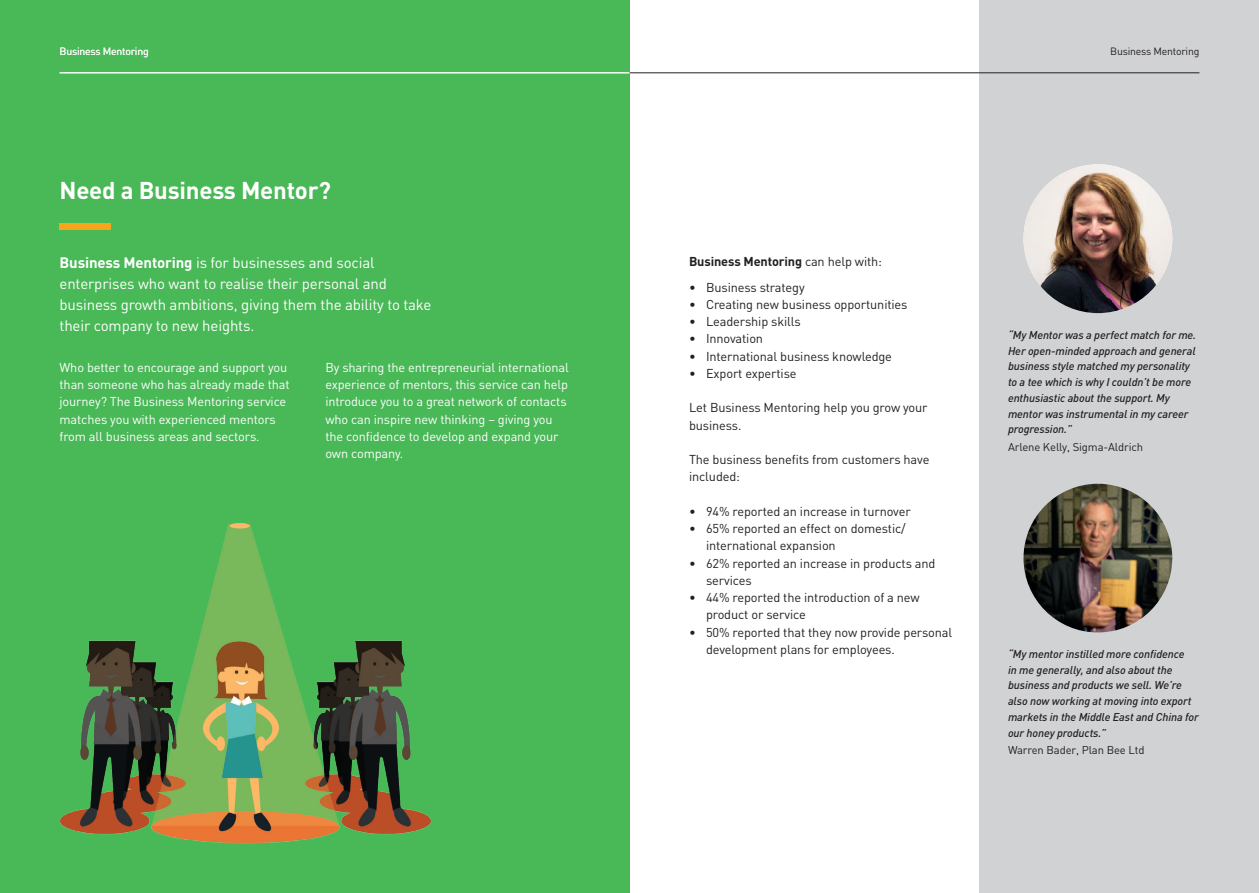
<style>
.page{position:relative;width:1259px;height:893px;background:#fff}
.page>*{position:absolute;margin:0;border:0;box-sizing:border-box;transform-origin:0 0}
.t1{font:700 24px "DIN";letter-spacing:-.01em;color:#fff}
.t2{font:15px/21px "DIN";letter-spacing:-.01em;color:#fff}
.t3{font:12.75px/17.2px "DIN";letter-spacing:-.01em;color:#231f20}
.t4{font:12.75px/17.2px "DIN";letter-spacing:-.01em;color:#fff}
.t5{font:700 12.75px "DIN";letter-spacing:-.01em;color:#231f20}
.t6{font:italic 500 11.25px/15.8px "DIN";letter-spacing:-.01em;color:#231f20}
.t7{font:11.25px "DIN";letter-spacing:-.01em;color:#231f20}
.t8{font:10.5px "DIN";letter-spacing:-.02em;color:#fff}
.t9{font:10.5px "DIN";letter-spacing:-.02em;color:#231f20}
.s1{font-weight:700}
.s2{font-weight:400}
</style>
<div class="page">
<div style="left:0;top:0;width:629px;height:893px;background:#49b857"></div>
<div style="left:60px;top:223px;width:51px;height:6px;background:#f9a51b"></div>
<div style="left:979px;top:0;width:280px;height:893px;background:#d1d2d4"></div>
<img style="left:1023px;top:164px;width:149px;height:149px;border-radius:74px">
<img style="left:1023px;top:484px;width:149px;height:148px;border-radius:74px">
<img style="left:60px;top:523px;width:371px;height:321px">
<hr style="left:629px;top:73px;width:570px;height:1px;background:#231f20">
<hr style="left:60px;top:73px;width:569px;height:1px;background:#fff">
<p class="t8" style="left:60px;top:44px;width:91px">Business Mentoring</p>
<p class="t9" style="left:1110px;top:44px;width:91px">Business Mentoring</p>
<h1 class="t1" style="left:60px;top:174px;width:273px">Need a Business Mentor?</h1>
<p class="t2" style="left:60px;top:251px;width:373px"><span class="s1">Business Mentoring</span> is for businesses and social enterprises who want to realise their personal and business growth ambitions, giving them the ability to take their company to new heights.</p>
<p class="t4" style="left:60px;top:358px;width:232px">Who better to encourage and support you than someone who has already made that journey? The Business Mentoring service matches you with experienced mentors from all business areas and sectors.</p>
<p class="t4" style="left:325px;top:358px;width:245px">By sharing the entrepreneurial international experience of mentors, this service can help introduce you to a great network of contacts who can inspire new thinking – giving you the confidence to develop and expand your own company.</p>
<p class="t5" style="left:689px;top:253px;width:194px">Business Mentoring <span class="s2">can help with:</span></p>
<p class="t3" style="left:689px;top:278px;width:117px">• Business strategy</p>
<p class="t3" style="left:689px;top:295px;width:220px">• Creating new business opportunities</p>
<p class="t3" style="left:689px;top:313px;width:113px">• Leadership skills</p>
<p class="t3" style="left:689px;top:330px;width:76px">• Innovation</p>
<p class="t3" style="left:689px;top:347px;width:204px">• International business knowledge</p>
<p class="t3" style="left:689px;top:364px;width:109px">• Export expertise</p>
<p class="t3" style="left:689px;top:399px;width:240px">Let Business Mentoring help you grow your business.</p>
<p class="t3" style="left:689px;top:451px;width:242px">The business benefits from customers have included:</p>
<p class="t3" style="left:689px;top:502px;width:223px">• 94% reported an increase in turnover</p>
<p class="t3" style="left:706px;top:520px;width:201px;text-indent:-17px">• 65% reported an effect on domestic/ international expansion</p>
<p class="t3" style="left:706px;top:554px;width:231px;text-indent:-17px">• 62% reported an increase in products and services</p>
<p class="t3" style="left:706px;top:589px;width:215px;text-indent:-17px">• 44% reported the introduction of a new product or service</p>
<p class="t3" style="left:706px;top:623px;width:248px;text-indent:-17px">• 50% reported that they now provide personal development plans for employees.</p>
<p class="t6" style="left:1008px;top:327px;width:190px">“My Mentor was a perfect match for me.<br>Her open-minded approach and general business style matched my personality to a tee which is why I couldn’t be more enthusiastic about the support. My mentor was instrumental in my career progression.”</p>
<p class="t7" style="left:1008px;top:440px;width:137px">Arlene Kelly, Sigma-Aldrich</p>
<p class="t6" style="left:1008px;top:645px;width:192px">“My mentor instilled more confidence<br>in me generally, and also about the business and products we sell. We’re also now working at moving into export markets in the Middle East and China for our honey products.”</p>
<p class="t7" style="left:1008px;top:743px;width:138px">Warren Bader, Plan Bee Ltd</p>
</div>
